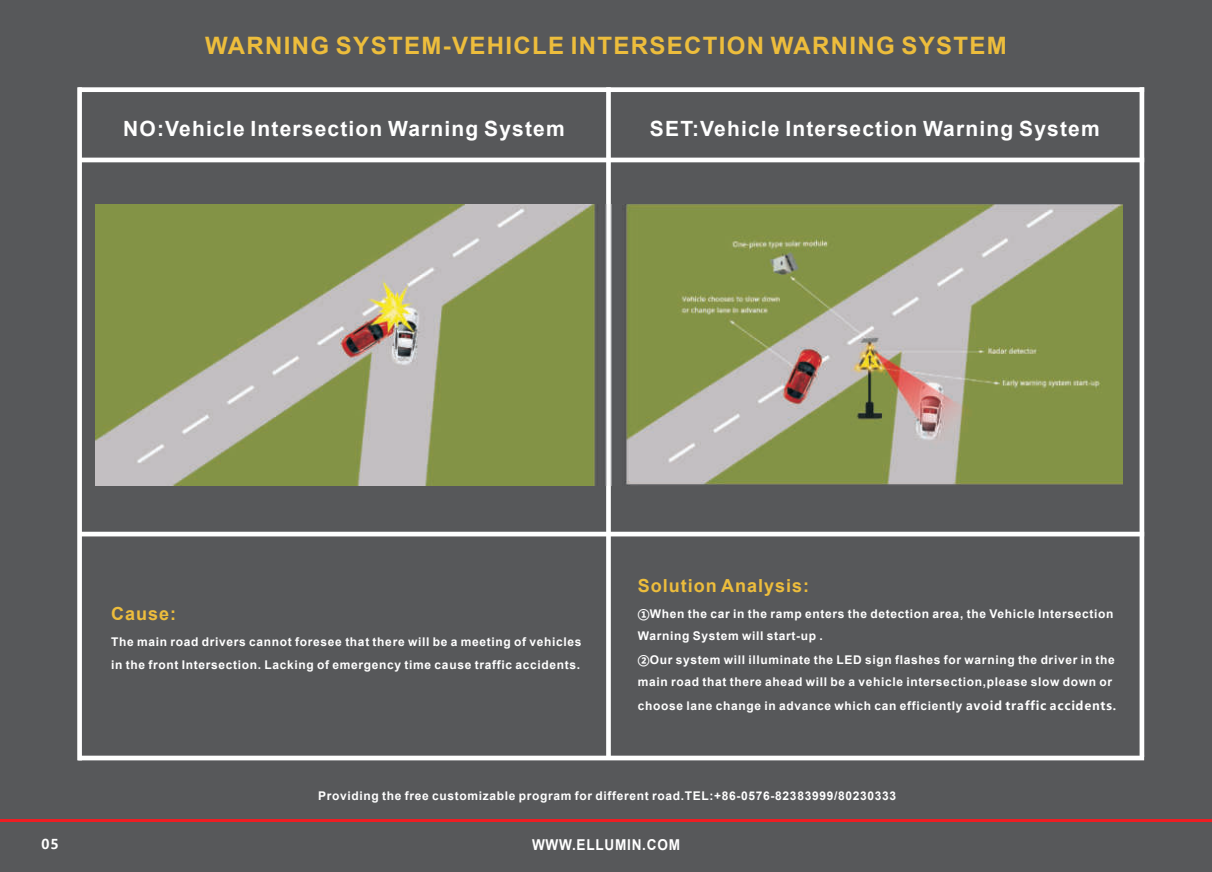
<style>
.page{position:relative;width:1212px;height:872px;background:#57585a}
.page>*{position:absolute;margin:0;border:0;box-sizing:border-box;transform-origin:0 0}
.t1{font:700 24px "Arial";letter-spacing:.055em;color:#edbd3c}
.t2{font:700 21px "Arial";letter-spacing:.055em;color:#fff}
.t3{font:700 18px "Arial";letter-spacing:.055em;color:#edbd3c}
.t4{font:700 15px "Arial";letter-spacing:.055em;color:#fff;scale:.91 1}
.t5{font:700 13.5px "Microsoft Ya Hei";color:#fff}
.t6{font:700 12px/21.9px "Arial";letter-spacing:.055em;color:#fff}
.s1{font-family:"Microsoft Ya Hei"}
</style>
<div class="page">
<hr style="left:0;top:819px;width:1212px;height:2px;background:#ee1d23">
<svg style="left:82px;top:87px;width:1057px;height:5px;background:#f4f4f4"></svg>
<hr style="left:78px;top:158px;width:1066px;height:4px;background:#fff">
<svg style="left:606px;top:87px;width:5px;height:668px;background:#f4f4f4"></svg>
<hr style="left:78px;top:532px;width:1066px;height:4px;background:#fff">
<svg style="left:82px;top:755px;width:1062px;height:5px;background:#e8e8e9"></svg>
<svg style="left:77px;top:87px;width:5px;height:673px;background:#f4f4f4"></svg>
<svg style="left:1139px;top:87px;width:5px;height:669px;background:#ebebeb"></svg>
<img style="left:96px;top:205px;width:1026px;height:280px">
<h1 class="t1" style="left:205px;top:29px;width:803px">WARNING SYSTEM-VEHICLE INTERSECTION WARNING SYSTEM</h1>
<h2 class="t2" style="left:123px;top:114px;width:443px">NO:Vehicle Intersection Warning System</h2>
<h2 class="t2" style="left:650px;top:114px;width:451px">SET:Vehicle Intersection Warning System</h2>
<p class="t5" style="left:41px;top:835px;width:19px">05</p>
<h3 class="t3" style="left:111px;top:601px;width:67px">Cause:</h3>
<p class="t6" style="left:111px;top:630px;width:472px;line-height:23.5px">The main road drivers cannot foresee that there will be a meeting of vehicles in the front Intersection. Lacking of emergency time cause traffic accidents.</p>
<h3 class="t3" style="left:638px;top:573px;width:173px">Solution Analysis:</h3>
<p class="t6" style="left:638px;top:603px;width:477px"><span class="s1">①</span>When the car in the ramp enters the detection area, the Vehicle Intersection<br>Warning System will start-up .</p>
<p class="t6" style="left:638px;top:649px;width:478px"><span class="s1">②</span>Our system will illuminate the LED sign flashes for warning the driver in the main road that there ahead will be a vehicle intersection,please slow down or</p>
<p class="t6" style="left:638px;top:694px;width:480px">choose lane change in advance which can efficiently <span class="s1">avoid traffic accidents.</span></p>
<p class="t6" style="left:318px;top:785px;width:579px">Providing the free customizable program for different road.TEL: 86-0576-82383999/80230333</p>
<p class="t6" style="left:714px;top:785px;width:9px">+</p>
<p class="t4" style="left:532px;top:833px;width:164px">WWW.ELLUMIN.COM</p>
</div>
